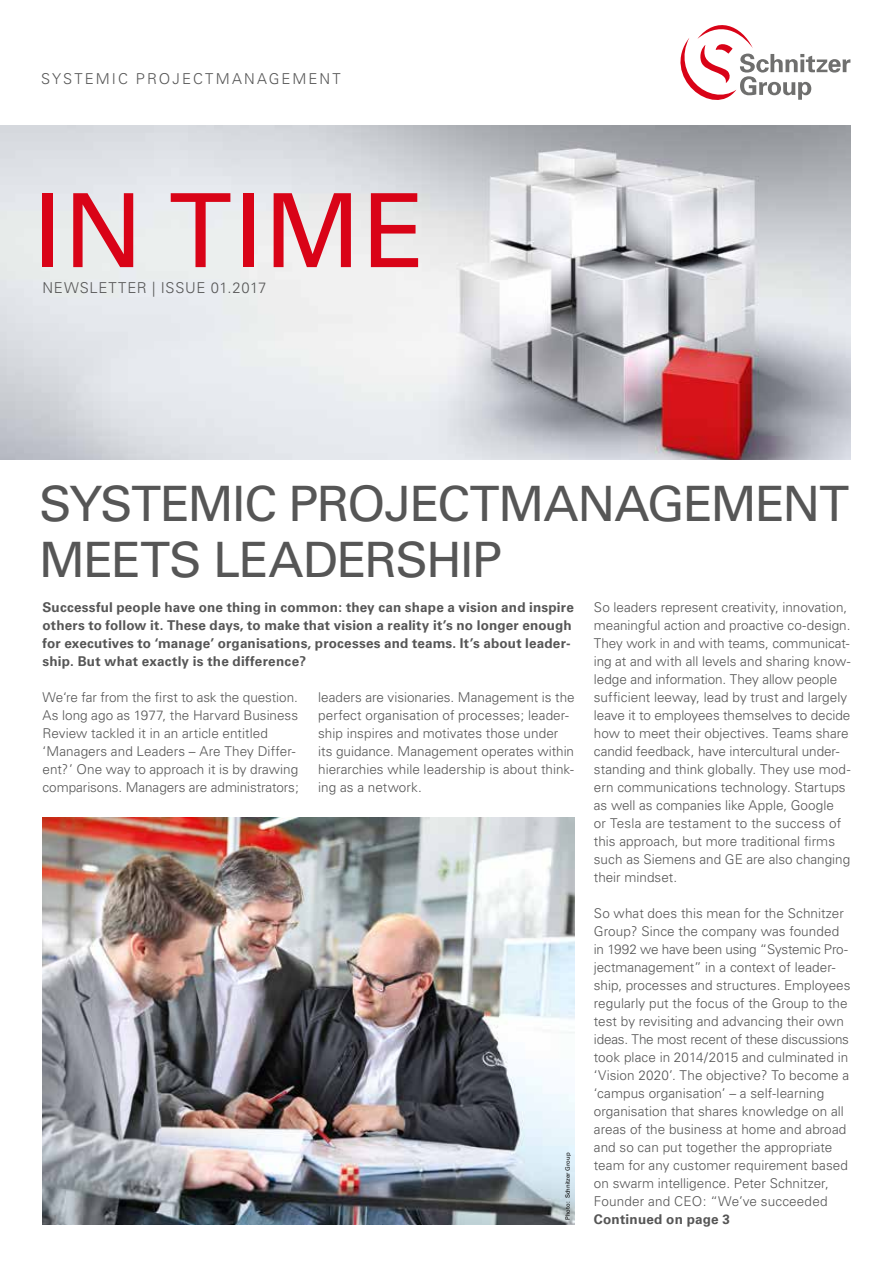
<style>
.page{position:relative;width:893px;height:1263px;background:#fff}
.page>*{position:absolute;margin:0;border:0;box-sizing:border-box;transform-origin:0 0}
.t1{font:500 102.3px "Univers CE";letter-spacing:.02em;color:#d90317}
.t2{font:500 48.75px/55.5px "Univers CE";letter-spacing:-.03em;color:#565656}
.t3{font:300 15px "Univers";letter-spacing:.125em;color:#565656}
.t4{font:300 15px "Univers";letter-spacing:.05em;color:#565656}
.t5{font:300 13.5px/18px "Univers";color:#565656}
.t6{font:700 13.5px/18px "Univers CE";letter-spacing:.015em;color:#565656}
.t7{font:500 6px "Univers CE";color:#000}
</style>
<div class="page">
<img style="left:43px;top:817px;width:532px;height:407px">
<img style="left:0;top:126px;width:850px;height:334px">
<svg style="left:680px;top:25px;width:170px;height:75px"></svg>
<p class="t3" style="left:41px;top:70px;width:301px">SYSTEMIC PROJECTMANAGEMENT</p>
<h1 class="t1" style="left:34px;top:171px;width:393px">IN TIME</h1>
<p class="t4" style="left:43px;top:279px;width:225px">NEWSLETTER | ISSUE 01.2017</p>
<h2 class="t2" style="left:39px;top:478px;width:811px">SYSTEMIC PROJECTMANAGEMENT<br>MEETS LEADERSHIP</h2>
<p class="t6" style="left:43px;top:599px;width:533px">Successful people have one thing in common: they can shape a vision and inspire others to follow it. These days, to make that vision a reality it’s no longer enough for executives to ‘manage’ organisations, processes and teams. It’s about leader&shy;ship. But what exactly is the difference?</p>
<p class="t5" style="left:43px;top:688px;width:258px">We‘re far from the first to ask the question.<br>As long ago as 1977, the Harvard Business Review tackled it in an article entitled ‘Managers and Leaders – Are They Differ&shy;ent?’ One way to approach it is by drawing comparisons. Managers are administrators;</p>
<p class="t5" style="left:318px;top:688px;width:258px">leaders are visionaries. Management is the perfect organisation of processes; leader&shy;ship inspires and motivates those under its guidance. Management operates within hierarchies while leadership is about think&shy;ing as a network.</p>
<p class="t5" style="left:594px;top:598px;width:258px">So leaders represent creativity, innovation, meaningful action and proactive co-design.<br>They work in and with teams, communicat&shy;ing at and with all levels and sharing know&shy;ledge and information. They allow people sufficient leeway, lead by trust and largely leave it to employees themselves to decide how to meet their objectives. Teams share candid feedback, have intercultural under&shy;standing and think globally. They use mod&shy;ern communications technology. Startups as well as companies like Apple, Google<br>or Tesla are testament to the success of this approach, but more traditional firms such as Siemens and GE are also changing their mindset.</p>
<p class="t5" style="left:594px;top:904px;width:258px">So what does this mean for the Schnitzer Group? Since the company was founded in 1992 we have been using “Systemic Pro&shy;jectmanagement” in a context of leader&shy;ship, processes and structures. Employees regularly put the focus of the Group to the test by revisiting and advancing their own ideas. The most recent of these discussions took place in 2014/2015 and culminated in ‘Vision 2020’. The objective? To become a ‘campus organisation’ – a self-learning organisation that shares knowledge on all areas of the business at home and abroad and so can put together the appropriate team for any customer requirement based on swarm intelligence. Peter Schnitzer, Founder and CEO: “We’ve succeeded</p>
<p class="t6" style="left:594px;top:1211px;width:138px">Continued on page 3</p>
<p class="t7" style="left:564px;top:1220px;width:69px;rotate:-90deg">Photo: Schnitzer Group</p>
</div>
